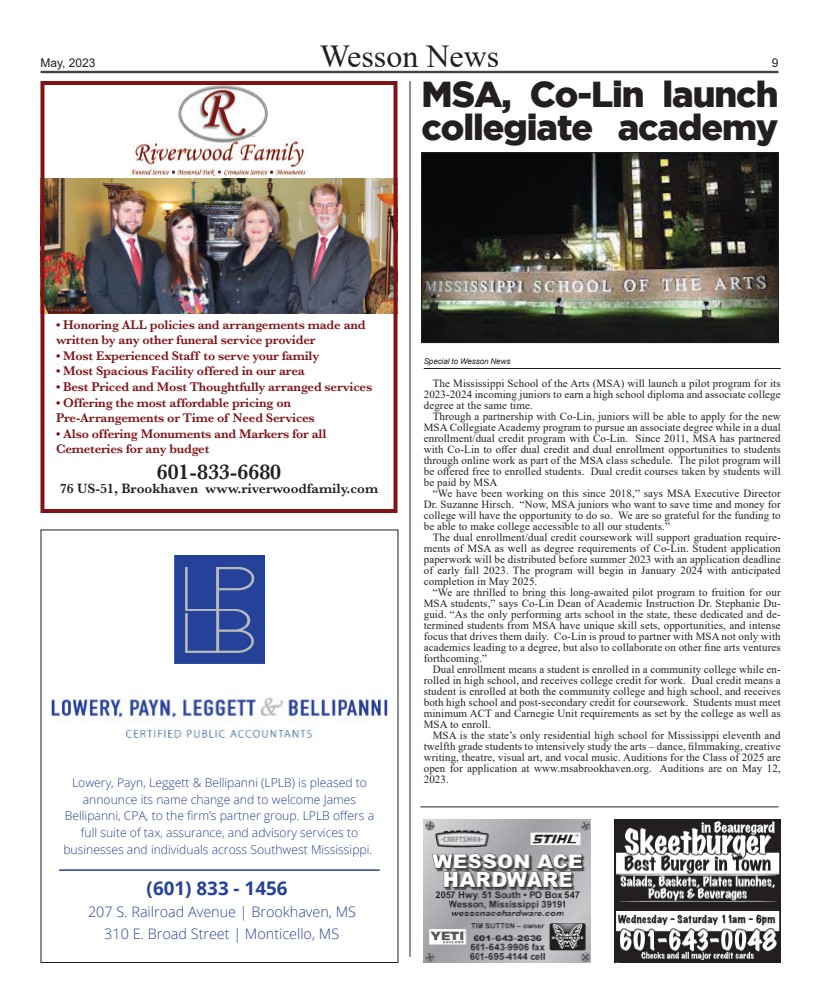
<style>
.page{position:relative;width:819px;height:1008px;background:#fff}
.page>*{position:absolute;margin:0;border:0;box-sizing:border-box;transform-origin:0 0}
.t1{font:900 36px/33px "Gotham";letter-spacing:-.03em;color:#231f20}
.t2{font:32px "Times New Roman";color:#231f20}
.t3{font:600 22.1px "Baskerville";color:#231f20}
.t4{font:700 18.9px "Open Sans";color:#254199}
.t5{font:300 14.4px/21.3px "Open Sans";color:#254199;text-align:center}
.t6{font:600 14px "Baskerville";color:#231f20}
.t7{font:600 13px/15.6px "Baskerville";letter-spacing:-.015em;color:#7f1315}
.t8{font:300 12.2px/16.7px "Open Sans";color:#254199;text-align:center}
.t9{font:12px "Arial";color:#231f20}
.t10{font:11px/11px "Times New Roman";letter-spacing:.01em;color:#231f20;text-align:justify}
.t11{font:expanded 10px "Marker Felt";letter-spacing:.025em;color:#231f20}
.t12{font:italic 8px "Arial";letter-spacing:-.01em;color:#231f20}
</style>
<div class="page">
<hr style="left:41px;top:71px;width:738px;height:1px;background:#231f20">
<hr style="left:41px;top:72px;width:738px;height:1px;background:#231f20">
<img style="left:424px;top:819px;width:166px;height:144px">
<img style="left:614px;top:819px;width:167px;height:144px">
<div style="left:627px;top:903px;width:143px;height:25px;background:#fff"></div>
<div style="left:615px;top:902px;width:164px;height:9px;background:#231f20"></div>
<img style="left:41px;top:81px;width:356px;height:432px">
<hr style="left:410px;top:81px;width:1px;height:876px;background:#231f20">
<img style="left:52px;top:697px;width:335px;height:41px">
<img style="left:174px;top:555px;width:91px;height:109px">
<hr style="left:59px;top:869px;width:321px;height:2px;background:#254199">
<hr style="left:421px;top:806px;width:358px;height:1px;background:#231f20">
<hr style="left:424px;top:368px;width:357px;height:1px;background:#231f20">
<img style="left:423px;top:154px;width:354px;height:187px">
<div style="left:421px;top:152px;width:358px;height:191px;border:1px solid #231f20"></div>
<p class="t9" style="left:41px;top:55px;width:57px">May, 2023</p>
<h2 class="t2" style="left:320px;top:34px;width:181px">Wesson News</h2>
<p class="t9" style="left:772px;top:55px;width:8px">9</p>
<h1 class="t1" style="left:422px;top:77px;width:359px">MSA, Co-Lin launch collegiate academy</h1>
<p class="t7" style="left:56px;top:316px;width:311px">• Honoring ALL policies and arrangements made and written by any other funeral service provider</p>
<p class="t7" style="left:56px;top:348px;width:265px">• Most Experienced Staff to serve your family</p>
<p class="t7" style="left:56px;top:363px;width:250px">• Most Spacious Facility offered in our area</p>
<p class="t7" style="left:56px;top:379px;width:318px">• Best Priced and Most Thoughtfully arranged services</p>
<p class="t7" style="left:56px;top:394px;width:260px">• Offering the most affordable pricing on<br>Pre-Arrangements or Time of Need Services</p>
<p class="t7" style="left:56px;top:426px;width:272px">• Also offering Monuments and Markers for all<br>Cemeteries for any budget</p>
<h3 class="t3" style="left:157px;top:456px;width:126px">601-833-6680</h3>
<p class="t6" style="left:60px;top:479px;width:320px">76 US-51, Brookhaven www.riverwoodfamily.com</p>
<p class="t8" style="left:63px;top:774px;width:312px">Lowery, Payn, Leggett &amp; Bellipanni (LPLB) is pleased to announce its name change and to welcome James Bellipanni, CPA, to the firm’s partner group. LPLB offers a full suite of tax, assurance, and advisory services to businesses and individuals across Southwest Mississippi.</p>
<h3 class="t4" style="left:147px;top:875px;width:142px">(601) 833 - 1456</h3>
<h3 class="t5" style="left:88px;top:901px;width:270px">207 S. Railroad Avenue | Brookhaven, MS<br>310 E. Broad Street | Monticello, MS</h3>
<p class="t12" style="left:424px;top:356px;width:88px">Special to Wesson News</p>
<p class="t10" style="left:424px;top:377px;width:359px;text-indent:9px">The Mississippi School of the Arts (MSA) will launch a pilot program for its 2023-2024 incoming juniors to earn a high school diploma and associate college degree at the same time.</p>
<p class="t10" style="left:424px;top:410px;width:359px;text-indent:9px">Through a partnership with Co-Lin, juniors will be able to apply for the new MSA Collegiate Academy program to pursue an associate degree while in a dual enrollment/dual credit program with Co-Lin. Since 2011, MSA has partnered with Co-Lin to offer dual credit and dual enrollment opportunities to students through online work as part of the MSA class schedule. The pilot program will be offered free to enrolled students. Dual credit courses taken by students will be paid by MSA</p>
<p class="t10" style="left:424px;top:487px;width:359px;text-indent:9px">“We have been working on this since 2018,” says MSA Executive Director Dr. Suzanne Hirsch. “Now, MSA juniors who want to save time and money for college will have the opportunity to do so. We are so grateful for the funding to be able to make college accessible to all our students.”</p>
<p class="t10" style="left:424px;top:531px;width:359px;text-indent:9px">The dual enrollment/dual credit coursework will support graduation require&shy;ments of MSA as well as degree requirements of Co-Lin. Student application paperwork will be distributed before summer 2023 with an application deadline of early fall 2023. The program will begin in January 2024 with anticipated completion in May 2025.</p>
<p class="t10" style="left:424px;top:586px;width:359px;text-indent:9px">“We are thrilled to bring this long-awaited pilot program to fruition for our MSA students,” says Co-Lin Dean of Academic Instruction Dr. Stephanie Du&shy;guid. “As the only performing arts school in the state, these dedicated and de&shy;termined students from MSA have unique skill sets, opportunities, and intense focus that drives them daily. Co-Lin is proud to partner with MSA not only with academics leading to a degree, but also to collaborate on other fine arts ventures forthcoming.”</p>
<p class="t10" style="left:424px;top:663px;width:359px;text-indent:9px">Dual enrollment means a student is enrolled in a community college while en&shy;rolled in high school, and receives college credit for work. Dual credit means a student is enrolled at both the community college and high school, and receives both high school and post-secondary credit for coursework. Students must meet minimum ACT and Carnegie Unit requirements as set by the college as well as MSA to enroll.</p>
<p class="t10" style="left:424px;top:729px;width:359px;text-indent:9px">MSA is the state’s only residential high school for Mississippi eleventh and twelfth grade students to intensively study the arts – dance, filmmaking, creative writing, theatre, visual art, and vocal music. Auditions for the Class of 2025 are open for application at www.msabrookhaven.org. Auditions are on May 12, 2023.</p>
<p class="t11" style="left:618px;top:914px;width:159px">Wednesday - Saturday 11am - 6pm</p>
</div>
